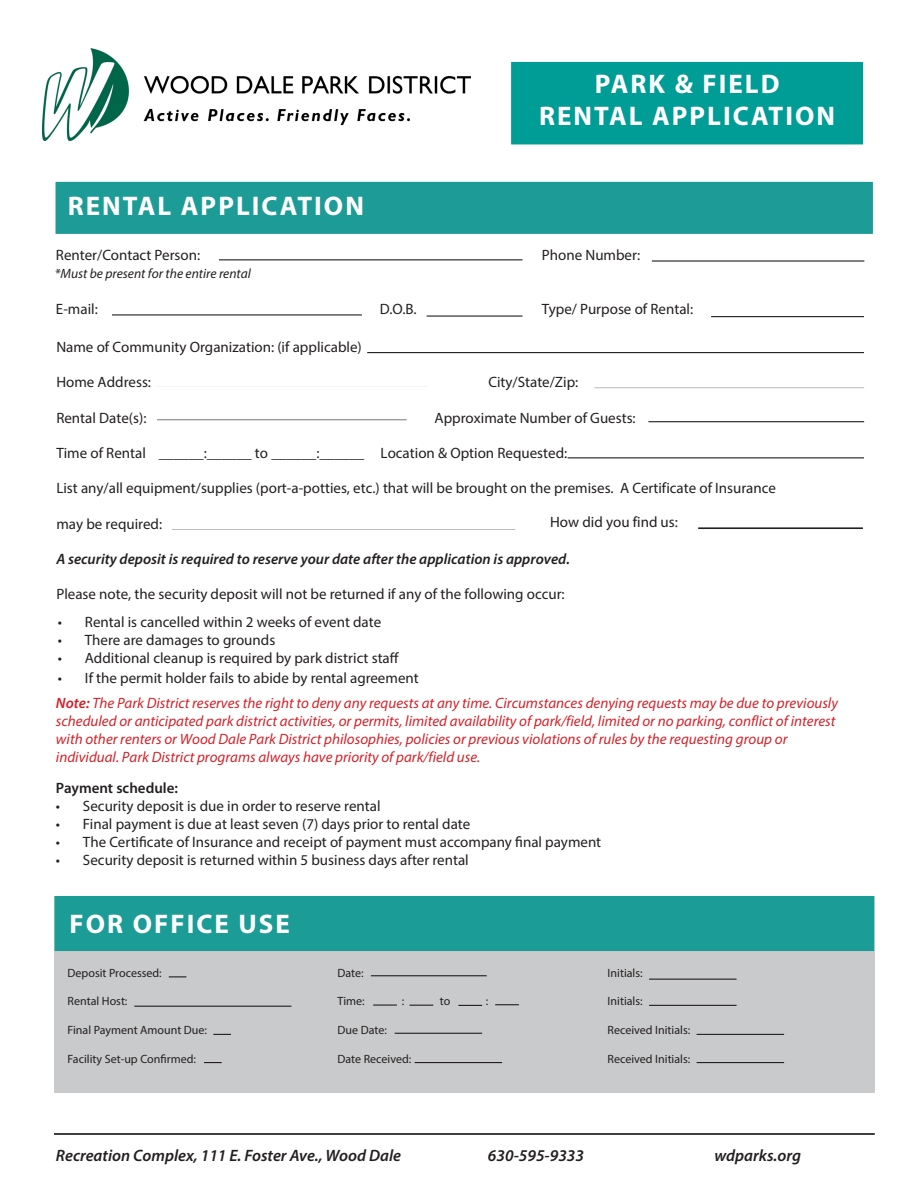
<style>
.page{position:relative;width:918px;height:1188px;background:#fff}
.page>*{position:absolute;margin:0;border:0;box-sizing:border-box;transform-origin:0 0}
.t1{font:700 27px "Myriad Pro";letter-spacing:.075em;color:#fff}
.t2{font:italic 600 16.5px "Myriad Pro";color:#231f20}
.t3{font:15px "Myriad Pro";color:#231f20}
.t4{font:italic 15px/18px "Myriad Pro";color:#d1232a}
.t5{font:italic 600 15px "Myriad Pro";color:#231f20}
.t6{font:600 15px "Myriad Pro";color:#231f20}
.t7{font:15px "Myriad Pro";color:#221e1f}
.t8{font:italic 13.5px "Myriad Pro";color:#231f20}
.t9{font:12px "Myriad Pro";color:#231f20}
.s1{font-weight:600}
</style>
<div class="page">
<div style="left:510px;top:60px;width:355px;height:86px;background:#009c96;border:2px solid #fff"></div>
<div style="left:54px;top:896px;width:820px;height:55px;background:#1c9c96"></div>
<div style="left:54px;top:951px;width:820px;height:142px;background:#c9cacb"></div>
<div style="left:54px;top:180px;width:820px;height:55px;background:#1d9c97;border:2px solid #fff"></div>
<img style="left:43px;top:48px;width:428px;height:92px">
<hr style="left:54px;top:1133px;width:821px;height:2px;background:#000">
<hr style="left:427px;top:315px;width:96px;height:2px;background:#231f20">
<hr style="left:367px;top:352px;width:497px;height:1px;background:#231f20">
<hr style="left:568px;top:457px;width:296px;height:1px;background:#231f20">
<hr style="left:219px;top:259px;width:304px;height:1px;background:#231f20">
<hr style="left:112px;top:314px;width:250px;height:1px;background:#231f20">
<hr style="left:711px;top:316px;width:153px;height:1px;background:#231f20">
<hr style="left:157px;top:387px;width:271px;height:1px;background:#231f20">
<hr style="left:594px;top:388px;width:270px;height:1px;background:#231f20">
<svg style="left:169px;top:976px;width:17px;height:1px"></svg>
<svg style="left:373px;top:1005px;width:24px;height:1px"></svg>
<hr style="left:134px;top:1006px;width:157px;height:1px;background:#231f20">
<svg style="left:410px;top:1005px;width:23px;height:1px"></svg>
<svg style="left:458px;top:1005px;width:24px;height:1px"></svg>
<svg style="left:495px;top:1004px;width:24px;height:1px"></svg>
<hr style="left:649px;top:979px;width:88px;height:1px;background:#231f20">
<svg style="left:213px;top:1034px;width:18px;height:1px"></svg>
<hr style="left:371px;top:975px;width:116px;height:1px;background:#231f20">
<hr style="left:395px;top:1033px;width:87px;height:1px;background:#231f20">
<hr style="left:697px;top:1034px;width:87px;height:1px;background:#231f20">
<hr style="left:652px;top:260px;width:212px;height:2px;background:#231f20">
<hr style="left:415px;top:1062px;width:87px;height:1px;background:#231f20">
<hr style="left:697px;top:1062px;width:87px;height:1px;background:#231f20">
<hr style="left:648px;top:421px;width:216px;height:1px;background:#231f20">
<svg style="left:204px;top:1062px;width:18px;height:1px"></svg>
<hr style="left:649px;top:1005px;width:88px;height:1px;background:#231f20">
<hr style="left:157px;top:419px;width:250px;height:1px;background:#231f20">
<hr style="left:172px;top:529px;width:343px;height:1px;background:#231f20">
<hr style="left:698px;top:528px;width:165px;height:1px;background:#231f20">
<p class="t1" style="left:68px;top:188px;width:298px">RENTAL APPLICATION</p>
<p class="t1" style="left:595px;top:66px;width:186px">PARK &amp; FIELD</p>
<p class="t1" style="left:539px;top:99px;width:298px">RENTAL APPLICATION</p>
<p class="t3" style="left:56px;top:245px;width:146px">Renter/Contact Person:</p>
<p class="t3" style="left:542px;top:245px;width:100px">Phone Number:</p>
<p class="t8" style="left:55px;top:265px;width:198px">*Must be present for the entire rental</p>
<p class="t3" style="left:56px;top:299px;width:43px">E-mail:</p>
<p class="t3" style="left:380px;top:299px;width:38px">D.O.B.</p>
<p class="t3" style="left:542px;top:299px;width:153px">Type/ Purpose of Rental:</p>
<p class="t3" style="left:56px;top:338px;width:307px">Name of Community Organization: (if applicable)</p>
<p class="t3" style="left:56px;top:373px;width:96px">Home Address:</p>
<p class="t3" style="left:488px;top:373px;width:92px">City/State/Zip:</p>
<p class="t3" style="left:56px;top:408px;width:92px">Rental Date(s):</p>
<p class="t3" style="left:435px;top:408px;width:203px">Approximate Number of Guests:</p>
<p class="t3" style="left:56px;top:444px;width:512px">Time of Rental ______:______ to ______:______ Location &amp; Option Requested:</p>
<p class="t3" style="left:56px;top:479px;width:721px">List any/all equipment/supplies (port-a-potties, etc.) that will be brought on the premises. A Certificate of Insurance</p>
<p class="t3" style="left:56px;top:514px;width:107px">may be required:</p>
<p class="t7" style="left:550px;top:513px;width:129px">How did you find us:</p>
<p class="t5" style="left:56px;top:549px;width:515px">A security deposit is required to reserve your date after the application is approved.</p>
<p class="t3" style="left:56px;top:585px;width:510px">Please note, the security deposit will not be returned if any of the following occur:</p>
<p class="t3" style="left:58px;top:612px;width:325px">• Rental is cancelled within 2 weeks of event date</p>
<p class="t3" style="left:58px;top:630px;width:219px">• There are damages to grounds</p>
<p class="t3" style="left:58px;top:648px;width:343px">• Additional cleanup is required by park district staff</p>
<p class="t3" style="left:58px;top:668px;width:362px">• If the permit holder fails to abide by rental agreement</p>
<p class="t4" style="left:56px;top:693px;width:784px"><span class="s1">Note:</span> The Park District reserves the right to deny any requests at any time. Circumstances denying requests may be due to previously scheduled or anticipated park district activities, or permits, limited availability of park/field, limited or no parking, conflict of interest with other renters or Wood Dale Park District philosophies, policies or previous violations of rules by the requesting group or individual. Park District programs always have priority of park/field use.</p>
<p class="t6" style="left:56px;top:779px;width:124px">Payment schedule:</p>
<p class="t3" style="left:56px;top:797px;width:326px">• Security deposit is due in order to reserve rental</p>
<p class="t3" style="left:56px;top:815px;width:416px">• Final payment is due at least seven (7) days prior to rental date</p>
<p class="t3" style="left:56px;top:833px;width:547px">• The Certificate of Insurance and receipt of payment must accompany final payment</p>
<p class="t3" style="left:56px;top:851px;width:414px">• Security deposit is returned within 5 business days after rental</p>
<p class="t1" style="left:70px;top:906px;width:222px">FOR OFFICE USE</p>
<p class="t9" style="left:68px;top:965px;width:96px">Deposit Processed:</p>
<p class="t9" style="left:338px;top:965px;width:28px">Date:</p>
<p class="t9" style="left:608px;top:965px;width:37px">Initials:</p>
<p class="t9" style="left:68px;top:994px;width:61px">Rental Host:</p>
<p class="t9" style="left:338px;top:994px;width:29px">Time:</p>
<p class="t9" style="left:402px;top:994px;width:4px">:</p>
<p class="t9" style="left:440px;top:994px;width:12px">to</p>
<p class="t9" style="left:486px;top:994px;width:4px">:</p>
<p class="t9" style="left:608px;top:994px;width:37px">Initials:</p>
<p class="t9" style="left:68px;top:1023px;width:141px">Final Payment Amount Due:</p>
<p class="t9" style="left:338px;top:1023px;width:51px">Due Date:</p>
<p class="t9" style="left:608px;top:1023px;width:84px">Received Initials:</p>
<p class="t9" style="left:68px;top:1052px;width:130px">Facility Set-up Confirmed:</p>
<p class="t9" style="left:338px;top:1052px;width:75px">Date Received:</p>
<p class="t9" style="left:608px;top:1052px;width:84px">Received Initials:</p>
<p class="t2" style="left:56px;top:1145px;width:347px">Recreation Complex, 111 E. Foster Ave., Wood Dale</p>
<p class="t2" style="left:488px;top:1145px;width:98px">630-595-9333</p>
<p class="t2" style="left:715px;top:1145px;width:88px">wdparks.org</p>
</div>
